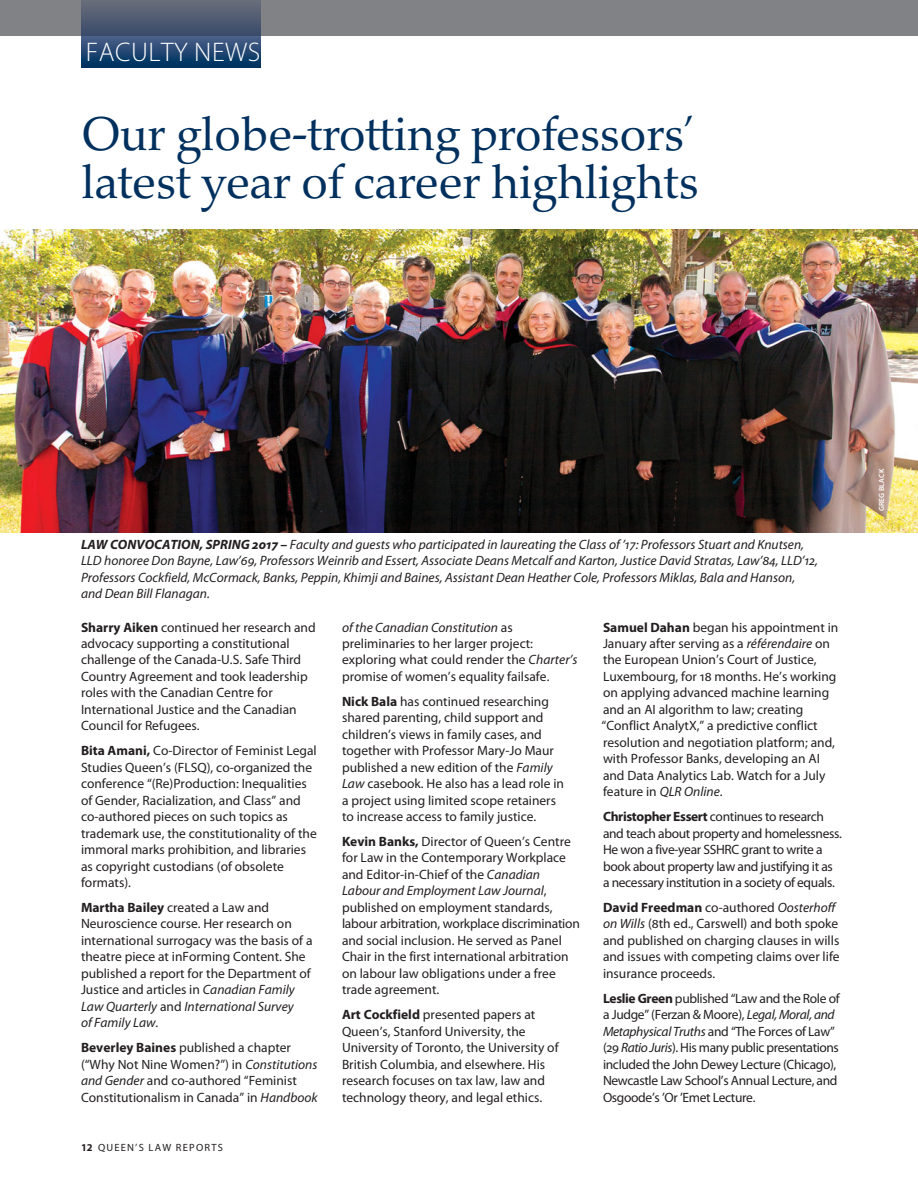
<style>
.page{position:relative;width:918px;height:1188px;background:#fff}
.page>*{position:absolute;margin:0;border:0;box-sizing:border-box;transform-origin:0 0}
.t1{font:48px/48px "Palatino Nova";letter-spacing:-.02em;color:#00305e}
.t2{font:300 27px "Myriad Pro";letter-spacing:.02em;color:#fff}
.t3{font:13.5px/16.5px "Myriad Pro";color:#231f20}
.t4{font:13.5px/16.5px "Myriad Pro";letter-spacing:-.025em;color:#231f20}
.t5{font:italic 13.5px/16.5px "Myriad Pro";color:#231f20}
.t6{font:10.5px "Myriad Pro";letter-spacing:.12em;color:#231f20}
.t7{font:600 7.5px "Myriad Pro";letter-spacing:.02em;color:#fff}
.s1{font-weight:700}
.s2{font-style:italic}
</style>
<div class="page">
<div style="left:0;top:0;width:918px;height:36px;background:#808285"></div>
<img style="left:81px;top:0;width:180px;height:68px">
<img style="left:0;top:230px;width:918px;height:302px">
<h1 class="t2" style="left:86px;top:42px;width:176px">FACULTY NEWS</h1>
<h2 class="t1" style="left:81px;top:116px;width:620px">Our globe-trotting professors’ latest year of career highlights</h2>
<p class="t5" style="left:81px;top:537px;width:739px"><span class="s1">LAW CONVOCATION, SPRING 2017 –</span> Faculty and guests who participated in laureating the Class of ’17: Professors Stuart and Knutsen, LLD honoree Don Bayne, Law’69, Professors Weinrib and Essert, Associate Deans Metcalf and Karton, Justice David Stratas, Law’84, LLD’12, Professors Cockfield, McCormack, Banks, Peppin, Khimji and Baines, Assistant Dean Heather Cole, Professors Miklas, Bala and Hanson, and Dean Bill Flanagan.</p>
<p class="t3" style="left:81px;top:620px;width:236px"><span class="s1">Sharry Aiken</span> continued her research and advocacy supporting a constitutional challenge of the Canada-U.S. Safe Third Country Agreement and took leadership roles with the Canadian Centre for International Justice and the Canadian Council for Refugees.</p>
<p class="t3" style="left:81px;top:744px;width:237px"><span class="s1">Bita Amani,</span> Co-Director of Feminist Legal Studies Queen’s (FLSQ), co-organized the conference “(Re)Production: Inequalities of Gender, Racialization, and Class” and co-authored pieces on such topics as trademark use, the constitutionality of the immoral marks prohibition, and libraries as copyright custodians (of obsolete formats).</p>
<p class="t3" style="left:81px;top:900px;width:233px"><span class="s1">Martha Bailey</span> created a Law and Neuroscience course. Her research on international surrogacy was the basis of a theatre piece at inForming Content. She published a report for the Department of Justice and articles in <span class="s2">Canadian Family Law Quarterly</span> and <span class="s2">International Survey<br>of Family Law.</span></p>
<p class="t3" style="left:81px;top:1041px;width:238px"><span class="s1">Beverley Baines</span> published a chapter (“Why Not Nine Women?”) in <span class="s2">Constitutions and Gender</span> and co-authored “Feminist Constitutionalism in Canada” in <span class="s2">Handbook</span></p>
<p class="t6" style="left:81px;top:1143px;width:144px"><span class="s1">12</span> QUEEN’S LAW REPORTS</p>
<p class="t3" style="left:342px;top:620px;width:237px"><span class="s2">of the Canadian Constitution</span> as preliminaries to her larger project: exploring what could render the <span class="s2">Charter’s </span>promise of women’s equality failsafe.</p>
<p class="t3" style="left:342px;top:694px;width:224px"><span class="s1">Nick Bala</span> has continued researching shared parenting, child support and children’s views in family cases, and together with Professor Mary-Jo Maur published a new edition of the <span class="s2">Family Law</span> casebook. He also has a lead role in a project using limited scope retainers to increase access to family justice.</p>
<p class="t3" style="left:342px;top:834px;width:239px"><span class="s1">Kevin Banks,</span> Director of Queen’s Centre for Law in the Contemporary Workplace and Editor-in-Chief of the <span class="s2">Canadian Labour and Employment Law Journal</span>, published on employment standards, labour arbitration, workplace discrimination and social inclusion. He served as Panel Chair in the first international arbitration on labour law obligations under a free trade agreement.</p>
<p class="t3" style="left:342px;top:1008px;width:218px"><span class="s1">Art Cockfield</span> presented papers at Queen’s, Stanford University, the University of Toronto, the University of British Columbia, and elsewhere. His research focuses on tax law, law and technology theory, and legal ethics.</p>
<p class="t3" style="left:602px;top:620px;width:238px"><span class="s1">Samuel Dahan</span> began his appointment in January after serving as a <span class="s2">référendaire</span> on the European Union’s Court of Justice, Luxembourg, for 18 months. He’s working on applying advanced machine learning and an AI algorithm to law; creating “Conflict AnalytX,” a predictive conflict resolution and negotiation platform; and, with Professor Banks, developing an AI and Data Analytics Lab. Watch for a July feature in <span class="s2">QLR Online</span>.</p>
<p class="t4" style="left:603px;top:810px;width:240px"><span class="s1">Christopher Essert</span> continues to research and teach about property and homelessness.<br>He won a five-year SSHRC grant to write a book about property law and justifying it as a necessary institution in a society of equals.</p>
<p class="t3" style="left:603px;top:900px;width:238px"><span class="s1">David Freedman</span> co-authored <span class="s2">Oosterhoff on Wills</span> (8th ed., Carswell) and both spoke and published on charging clauses in wills and issues with competing claims over life insurance proceeds.</p>
<p class="t4" style="left:603px;top:991px;width:238px"><span class="s1">Leslie Green</span> published “Law and the Role of a Judge” (Ferzan &amp; Moore), <span class="s2">Legal, Moral, and Metaphysical Truths</span> and “The Forces of Law” (29 <span class="s2">Ratio Juris</span>). His many public presentations included the John Dewey Lecture (Chicago), Newcastle Law School’s Annual Lecture, and Osgoode’s ’Or ’Emet Lecture.</p>
<p class="t7" style="left:879px;top:511px;width:44px;rotate:-90deg">GREG BLACK</p>
</div>
